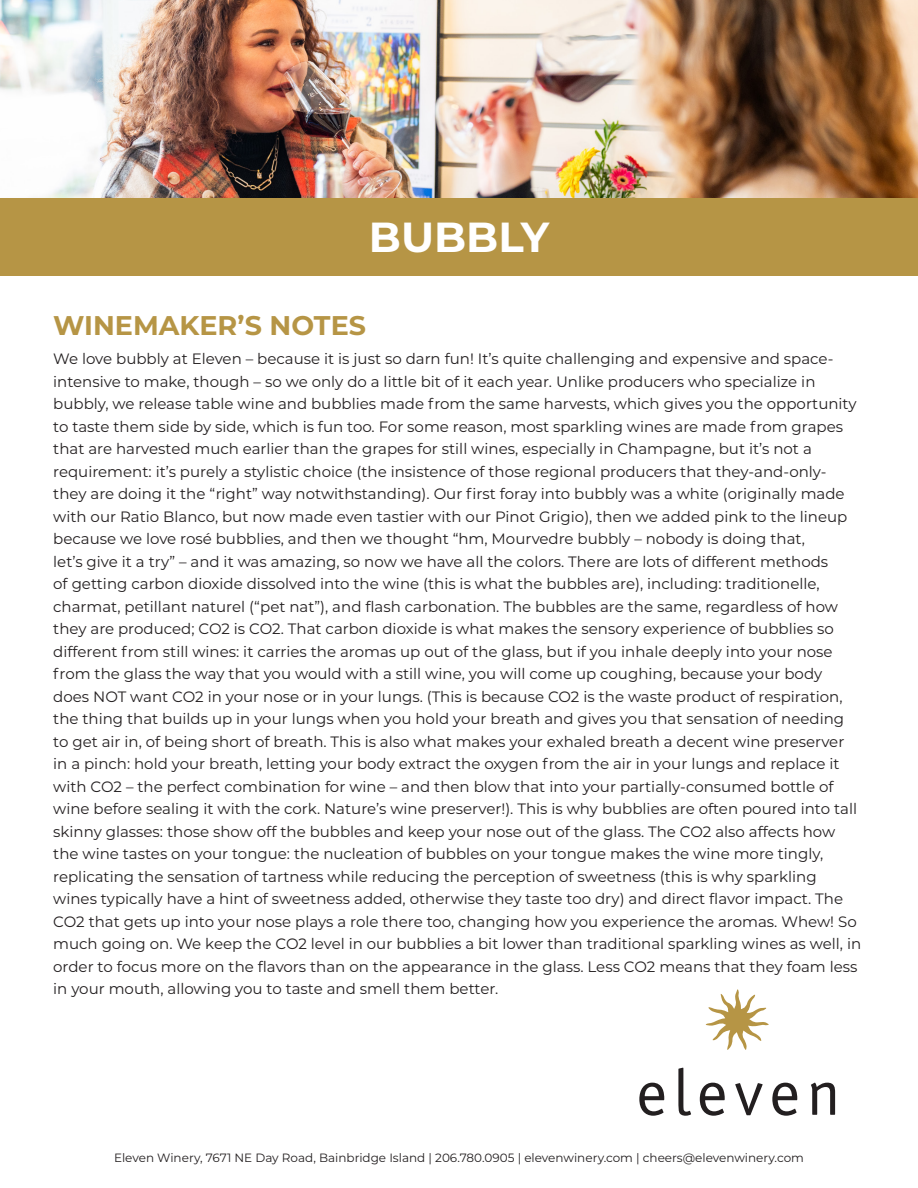
<style>
.page{position:relative;width:918px;height:1188px;background:#fff}
.page>*{position:absolute;margin:0;border:0;box-sizing:border-box;transform-origin:0 0}
.Wine_Title{font:700 42px "Montserrat";color:#fff}
.Section_Titles{font:700 27px "Montserrat";color:#b69545}
.Section_Body{font:15px/22.5px "Montserrat";color:#231f20}
.t1{font:12px "Montserrat";color:#231f20}
</style>
<div class="page">
<img style="left:0;top:0;width:917px;height:199px">
<div style="left:0;top:199px;width:918px;height:77px;background:#b69545"></div>
<svg style="left:639px;top:1083px;width:25px;height:33px"></svg>
<svg style="left:678px;top:1068px;width:13px;height:48px"></svg>
<svg style="left:700px;top:1083px;width:25px;height:33px"></svg>
<svg style="left:735px;top:1083px;width:28px;height:32px"></svg>
<svg style="left:772px;top:1083px;width:25px;height:33px"></svg>
<svg style="left:811px;top:1083px;width:24px;height:32px"></svg>
<svg style="left:706px;top:989px;width:63px;height:61px"></svg>
<p class="Wine_Title" style="left:369px;top:207px;width:182px">BUBBLY</p>
<p class="Section_Titles" style="left:53px;top:306px;width:314px">WINEMAKER’S NOTES</p>
<p class="Section_Body" style="left:53px;top:347px;width:809px">We love bubbly at Eleven – because it is just so darn fun! It’s quite challenging and expensive and space&shy;intensive to make, though – so we only do a little bit of it each year. Unlike producers who specialize in bubbly, we release table wine and bubblies made from the same harvests, which gives you the opportunity to taste them side by side, which is fun too. For some reason, most sparkling wines are made from grapes that are harvested much earlier than the grapes for still wines, especially in Champagne, but it’s not a requirement: it’s purely a stylistic choice (the insistence of those regional producers that they-and-only&shy;they are doing it the “right” way notwithstanding). Our first foray into bubbly was a white (originally made with our Ratio Blanco, but now made even tastier with our Pinot Grigio), then we added pink to the lineup because we love rosé bubblies, and then we thought “hm, Mourvedre bubbly – nobody is doing that,<br>let’s give it a try” – and it was amazing, so now we have all the colors. There are lots of different methods<br>of getting carbon dioxide dissolved into the wine (this is what the bubbles are), including: traditionelle, charmat, petillant naturel (“pet nat”), and flash carbonation. The bubbles are the same, regardless of how they are produced; CO2 is CO2. That carbon dioxide is what makes the sensory experience of bubblies so different from still wines: it carries the aromas up out of the glass, but if you inhale deeply into your nose from the glass the way that you would with a still wine, you will come up coughing, because your body does NOT want CO2 in your nose or in your lungs. (This is because CO2 is the waste product of respiration, the thing that builds up in your lungs when you hold your breath and gives you that sensation of needing to get air in, of being short of breath. This is also what makes your exhaled breath a decent wine preserver in a pinch: hold your breath, letting your body extract the oxygen from the air in your lungs and replace it with CO2 – the perfect combination for wine – and then blow that into your partially-consumed bottle of wine before sealing it with the cork. Nature’s wine preserver!). This is why bubblies are often poured into tall skinny glasses: those show off the bubbles and keep your nose out of the glass. The CO2 also affects how the wine tastes on your tongue: the nucleation of bubbles on your tongue makes the wine more tingly, replicating the sensation of tartness while reducing the perception of sweetness (this is why sparkling wines typically have a hint of sweetness added, otherwise they taste too dry) and direct flavor impact. The CO2 that gets up into your nose plays a role there too, changing how you experience the aromas. Whew! So much going on. We keep the CO2 level in our bubblies a bit lower than traditional sparkling wines as well, in order to focus more on the flavors than on the appearance in the glass. Less CO2 means that they foam less in your mouth, allowing you to taste and smell them better.</p>
<p class="t1" style="left:114px;top:1150px;width:691px">Eleven Winery, 7671 NE Day Road, Bainbridge Island | 206.780.0905 | elevenwinery.com | cheers@elevenwinery.com</p>
</div>
